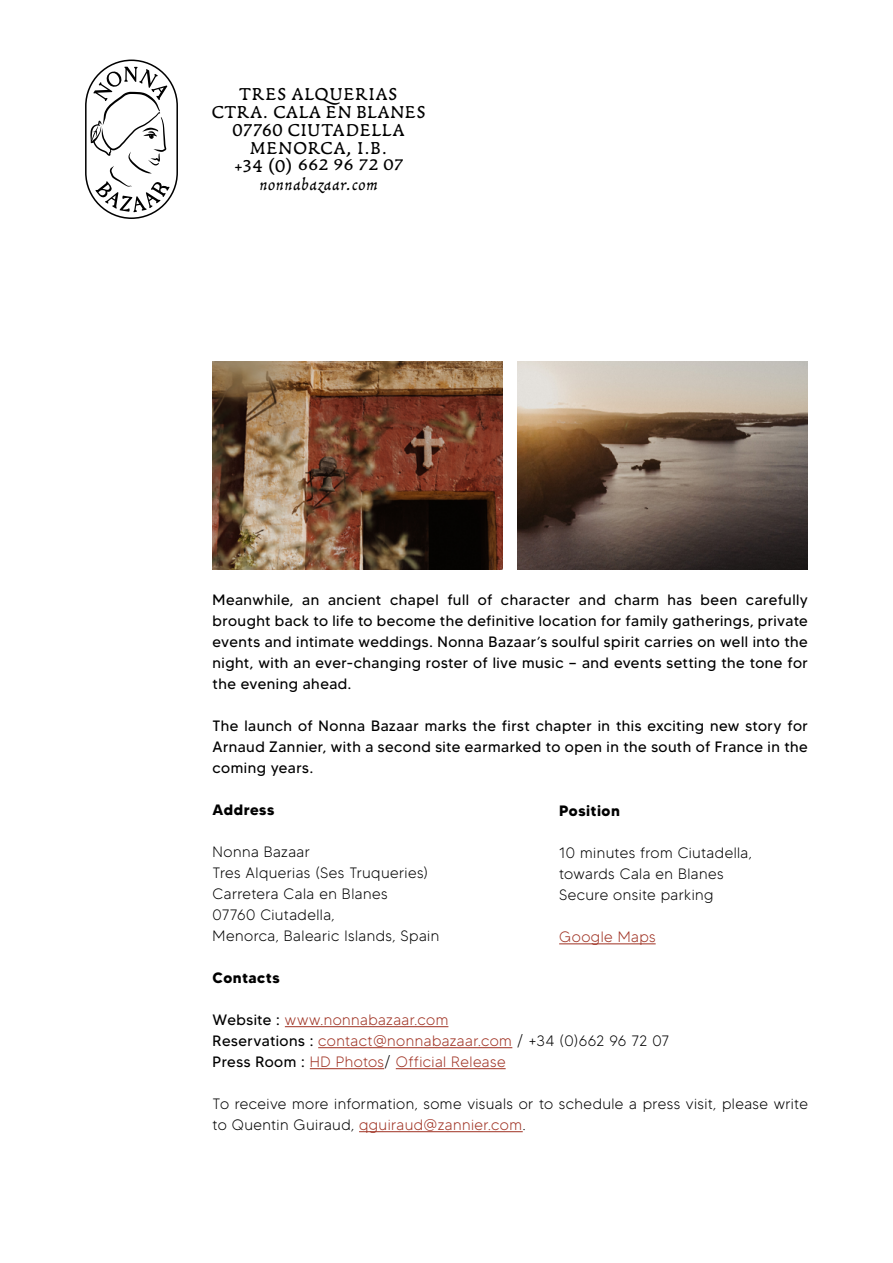
<style>
.page{position:relative;width:893px;height:1263px;background:#fff}
.page>*{position:absolute;margin:0;border:0;box-sizing:border-box;transform-origin:0 0}
.t1{font:18.75px/18px "Francesco";letter-spacing:.045em;color:#000;text-align:center}
.t2{font:italic 18.75px "Francesco";letter-spacing:.035em;color:#000}
.t3{font:16.8px "Francesco";letter-spacing:.035em;color:#000;scale:1.11 1}
.t4{font:15px/21px "MADETOMMY";letter-spacing:.03em;color:#000;text-align:justify}
.t5{font:300 15px/21px "MADETOMMY";letter-spacing:.03em;color:#000}
.t6{font:300 15px/21px "MADETOMMY";letter-spacing:.03em;color:#9f3122}
.t7{font:700 15px "MADETOMMY";letter-spacing:.03em;color:#000}
.s1{font-size:18.75px}
.s2{font-weight:400;color:#000}
.s3{color:#000}
.s4{color:#9f3122}
</style>
<div class="page">
<svg style="left:85px;top:60px;width:93px;height:159px"></svg>
<hr style="left:285px;top:1026px;width:163px;height:1px;background:#9f3122">
<hr style="left:318px;top:1047px;width:194px;height:1px;background:#9f3122">
<hr style="left:310px;top:1068px;width:74px;height:1px;background:#9f3122">
<hr style="left:396px;top:1068px;width:110px;height:1px;background:#9f3122">
<hr style="left:359px;top:1131px;width:164px;height:1px;background:#9f3122">
<img style="left:213px;top:361px;width:290px;height:209px">
<img style="left:518px;top:361px;width:290px;height:209px">
<hr style="left:559px;top:943px;width:97px;height:1px;background:#9f3122">
<p class="t1" style="left:211px;top:85px;width:216px">TRES ALQUERIAS<br>CTRA. CALA EN BLANES<br>07760 CIUTADELLA<br>MENORCA, I.B.</p>
<p class="t3" style="left:234px;top:154px;width:154px"><span class="s1">+34</span> (<span class="s1">0</span>) 662 96 72 07</p>
<p class="t2" style="left:259px;top:170px;width:120px">nonnabazaar.com</p>
<p class="t4" style="left:213px;top:589px;width:597px">Meanwhile, an ancient chapel full of character and charm has been carefully brought back to life to become the definitive location for family gatherings, private events and intimate weddings. Nonna Bazaar’s soulful spirit carries on well into the night, with an ever-changing roster of live music — and events setting the tone for the evening ahead.</p>
<p class="t4" style="left:213px;top:715px;width:597px">The launch of Nonna Bazaar marks the first chapter in this exciting new story for Arnaud Zannier, with a second site earmarked to open in the south of France in the coming years.</p>
<p class="t7" style="left:213px;top:800px;width:63px">Address</p>
<p class="t5" style="left:213px;top:841px;width:228px">Nonna Bazaar<br>Tres Alquerias (Ses Truqueries)<br>Carretera Cala en Blanes<br>07760 Ciutadella,<br>Menorca, Balearic Islands, Spain</p>
<p class="t7" style="left:213px;top:968px;width:69px">Contacts</p>
<p class="t6" style="left:213px;top:1009px;width:458px"><span class="s2">Website :</span> www.nonnabazaar.com<br><span class="s2">Reservations :</span> contact@nonnabazaar.com <span class="s3">/ +34 (0)662 96 72 07<br></span><span class="s2">Press Room :</span> HD Photos<span class="s3">/</span> Official Release</p>
<p class="t5" style="left:213px;top:1093px;width:597px">To receive more information, some visuals or to schedule a press visit, please write to Quentin Guiraud, <span class="s4">qguiraud@zannier.com</span>.</p>
<p class="t7" style="left:559px;top:802px;width:62px">Position</p>
<p class="t5" style="left:559px;top:842px;width:194px">10 minutes from Ciutadella, towards Cala en Blanes<br>Secure onsite parking</p>
<p class="t6" style="left:559px;top:926px;width:98px">Google Maps</p>
</div>
